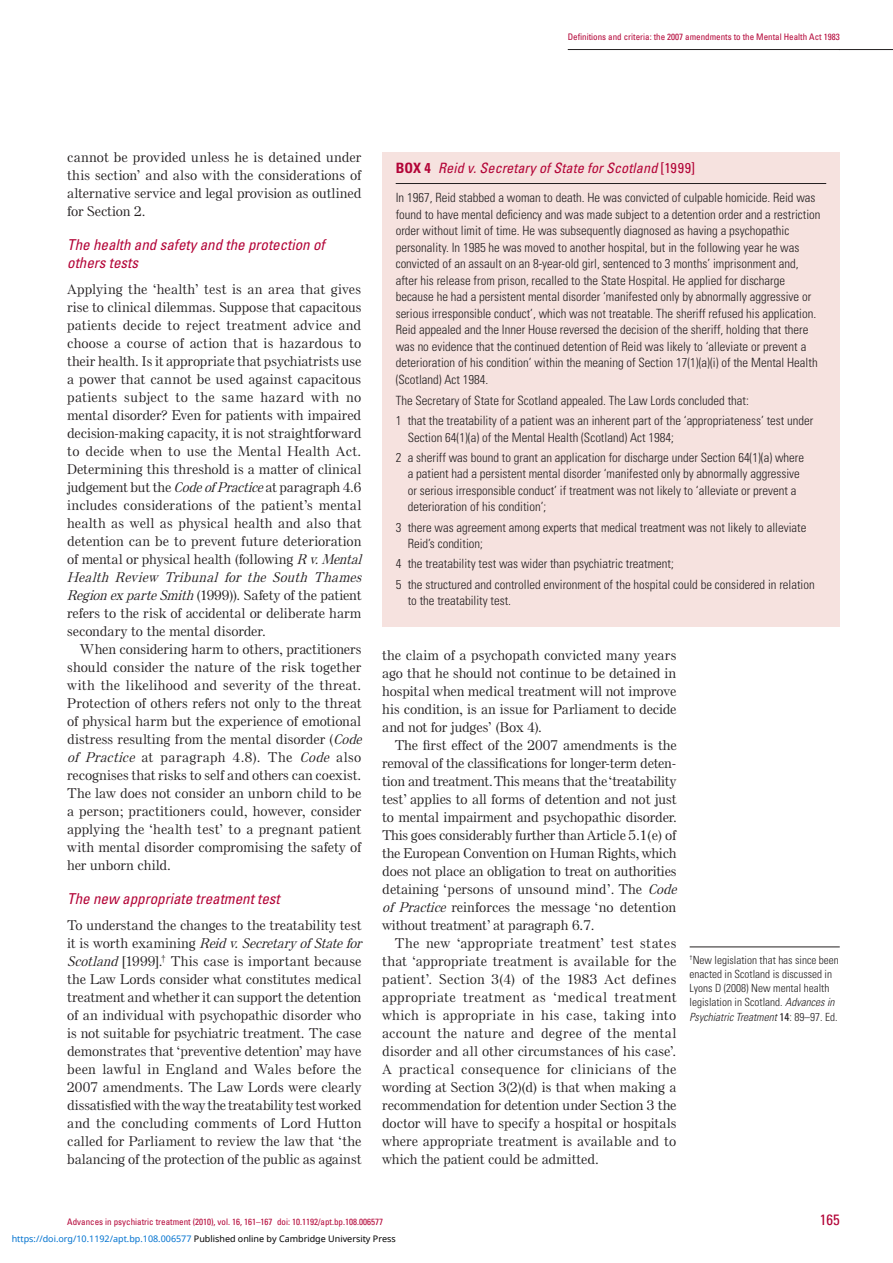
<style>
.page{position:relative;width:893px;height:1263px;background:#fff}
.page>*{position:absolute;margin:0;border:0;box-sizing:border-box;transform-origin:0 0}
.subhead_2{font:italic condensed 15px/18px "Univers LT Std";color:#b30437}
.t1{font:condensed 15px "Univers LT Std";color:#b30437}
.Box_title{font:italic condensed 14.25px "Univers LT Std";letter-spacing:.005em;color:#b30437}
.Body_text{font:500 13.5px/18px "Else NPL Std";letter-spacing:.01em;color:#231f20;text-align:justify}
._1st_para{font:500 13.5px/18px "Else NPL Std";letter-spacing:.02em;color:#231f20}
.Box_copy{font:300 condensed 12.75px/16.5px "Univers LT Std";color:#231f20}
.Box_numbered_list{font:300 condensed 12.75px/16.5px "Univers LT Std";color:#231f20}
.Margin_notes__footno{font:300 condensed 11.25px/14.2px "Univers LT Std";color:#231f20}
.t2{font:condensed 9px "Univers LT Std";color:#b30437}
.t3{font:9px "Noto Sans";color:#0172cf}
.s1{font-style:italic}
.s2{font-weight:700;font-style:normal}
.s3{font-style:normal}
.s4{font-weight:400}
.s5{color:#000}
</style>
<div class="page">
<hr style="left:568px;top:49px;width:272px;height:1px;background:#231f20">
<hr style="left:839px;top:49px;width:54px;height:1px;background:#231f20">
<div style="left:382px;top:152px;width:458px;height:474px;background:#f6e2df"></div>
<hr style="left:396px;top:183px;width:430px;height:1px;background:#231f20">
<hr style="left:690px;top:947px;width:150px;height:1px;background:#231f20">
<p class="t2" style="left:568px;top:31px;width:273px">Definitions and criteria: the 2007 amendments to the Mental Health Act 1983</p>
<p class="Body_text" style="left:67px;top:148px;width:295px">cannot be provided unless he is detained under this section’ and also with the considerations of alternative service and legal provision as outlined for Section 2.</p>
<p class="subhead_2" style="left:67px;top:236px;width:259px">The health and safety and the protection of others tests</p>
<p class="_1st_para" style="left:67px;top:280px;width:300px">Applying the ‘health’ test is an area that gives rise to clinical dilemmas. Suppose that capacitous patients decide to reject treatment advice and choose a course of action that is hazardous to their health. Is it appropriate that psychiatrists use a power that cannot be used against capacitous patients subject to the same hazard with no mental disorder? Even for patients with impaired decision‑making capacity, it is not straightforward to decide when to use the Mental Health Act.<br>Determining this threshold is a matter of clinical judgement but the <span class="s1">CodeofPractice</span>at paragraph 4.6 includes considerations of the patient’s mental health as well as physical health and also that detention can be to prevent future deterioration of mental or physical health (following <span class="s1">R v.Mental Health Review Tribunal for the South Thames RegionexparteSmith</span>(1999)). Safety of the patient refers to the risk of accidental or deliberate harm secondary to the mental disorder.</p>
<p class="Body_text" style="left:67px;top:640px;width:300px;text-align:left;text-indent:13px">When considering harm to others, practitioners should consider the nature of the risk together with the likelihood and severity of the threat.<br>Protection of others refers not only to the threat of physical harm but the experience of emotional distress resulting from the mental disorder (<span class="s1">Code of Practice</span> at paragraph 4.8). The <span class="s1">Code</span> also recognises that risks to self and others can coexist.<br>The law does not consider an unborn child to be a person; practitioners could, however, consider applying the ‘health test’ to a pregnant patient with mental disorder compromising the safety of her unborn child.</p>
<p class="subhead_2" style="left:67px;top:890px;width:214px">The new appropriate treatment test</p>
<p class="_1st_para" style="left:67px;top:916px;width:300px">To understand the changes to the treatability test i t i s w o r t h e x a m i n i n g <span class="s1">Reid v. SecretaryofStatefor Scotland</span>[1999].<sup>†</sup> This case is important because the Law Lords consider what constitutes medical treatment and whether it can support the detention of an individual with psychopathic disorder who is not suitable for psychiatric treatment. The case demonstrates that ‘preventive detention’ may have been lawful in England and Wales before the 2007 amendments. The Law Lords were clearly dissatisfied with the way the treatability test worked and the concluding comments of Lord Hutton called for Parliament to review the law that ‘the balancing of the protection of the public as against</p>
<p class="Box_title" style="left:396px;top:159px;width:301px"><span class="s2">Box 4</span> Reid v. Secretary of State for Scotland <span class="s3">[1999]</span></p>
<p class="Box_copy" style="left:396px;top:190px;width:426px">In 1967, Reid stabbed a woman to death. He was convicted of culpable homicide. Reid was found to have mental deficiency and was made subject to a detention order and a restriction order without limit of time. He was subsequently diagnosed as having a psychopathic personality. In 1985 he was moved to another hospital, but in the following year he was convicted of an assault on an 8-year-old girl, sentenced to 3 months’ imprisonment and, after his release from prison, recalled to the State Hospital. He applied for discharge because he had a persistent mental disorder ‘manifested only by abnormally aggressive or serious irresponsible conduct’, which was not treatable. The sheriff refused his application.<br>Reid appealed and the Inner House reversed the decision of the sheriff, holding that there was no evidence that the continued detention of Reid was likely to ‘alleviate or prevent a deterioration of his condition’ within the meaning of Section 17(1)(a)(i) of the Mental Health (Scotland) Act 1984.</p>
<p class="Box_copy" style="left:396px;top:392px;width:355px">The Secretary of State for Scotland appealed. The Law Lords concluded that:</p>
<p class="Box_numbered_list" style="left:408px;top:412px;width:407px;text-indent:-12px">1 that the treatability of a patient was an inherent part of the ‘appropriateness’ test under<br>Section 64(1)(a) of the Mental Health (Scotland) Act 1984;</p>
<p class="Box_numbered_list" style="left:408px;top:449px;width:398px;text-indent:-12px">2 a sheriff was bound to grant an application for discharge under Section 64(1)(a) where a patient had a persistent mental disorder ‘manifested only by abnormally aggressive or serious irresponsible conduct’ if treatment was not likely to ‘alleviate or prevent a deterioration of his condition’;</p>
<p class="Box_numbered_list" style="left:408px;top:519px;width:400px;text-indent:-12px">3 there was agreement among experts that medical treatment was not likely to alleviate<br>Reid’s condition;</p>
<p class="Box_numbered_list" style="left:396px;top:556px;width:280px">4 the treatability test was wider than psychiatric treatment;</p>
<p class="Box_numbered_list" style="left:408px;top:576px;width:409px;text-indent:-12px">5 the structured and controlled environment of the hospital could be considered in relation to the treatability test.</p>
<p class="_1st_para" style="left:382px;top:646px;width:295px;text-align:justify">the claim of a psychopath convicted many years ago that he should not continue to be detained in hospital when medical treatment will not improve his condition, is an issue for Parliament to decide and not for judges’ (Box 4).</p>
<p class="Body_text" style="left:382px;top:736px;width:300px;text-align:left;text-indent:13px">The first effect of the 2007 amendments is the removal of the classifications for longer-term deten&shy;tion and treatment. This means that the ‘treatability test’ applies to all forms of detention and not just to mental impairment and psychopathic disorder.<br>This goes considerably further than Article 5.1(e) of the European Convention on Human Rights, which does not place an obligation to treat on authorities detaining ‘persons of unsound mind’. The <span class="s1">Code of Practice</span> reinforces the message ‘no detention without treatment’ at paragraph 6.7.</p>
<p class="Body_text" style="left:382px;top:934px;width:295px;text-indent:13px">The new ‘appropriate treatment’ test states that ‘appropriate treatment is available for the patient’. Section 3(4) of the 1983 Act defines appropriate treatment as ‘medical treatment which is appropriate in his case, taking into account the nature and degree of the mental disorder and all other circumstances of his case’.<br>A practical consequence for clinicians of the wording at Section 3(2)(d) is that when making a recommendation for detention under Section 3 the doctor will have to specify a hospital or hospitals where appropriate treatment is available and to which the patient could be admitted.</p>
<p class="Margin_notes__footno" style="left:690px;top:952px;width:151px"><sup>†</sup>New legislation that has since been enacted in Scotland is discussed in Lyons D (2008) New mental health legislation in Scotland. <span class="s1">Advances in Psychiatric Treatment</span> <span class="s4">14</span>: 89–97. Ed.</p>
<p class="t2" style="left:67px;top:1216px;width:317px">Advances in psychiatric treatment (2010), vol. 16, 161–167 doi: 10.1192/apt.bp.108.006577</p>
<p class="t3" style="left:12px;top:1232px;width:386px">https://doi.org/10.1192/apt.bp.108.006577 <span class="s5">Published online by Cambridge University Press</span></p>
<p class="t1" style="left:820px;top:1210px;width:21px">165</p>
</div>
